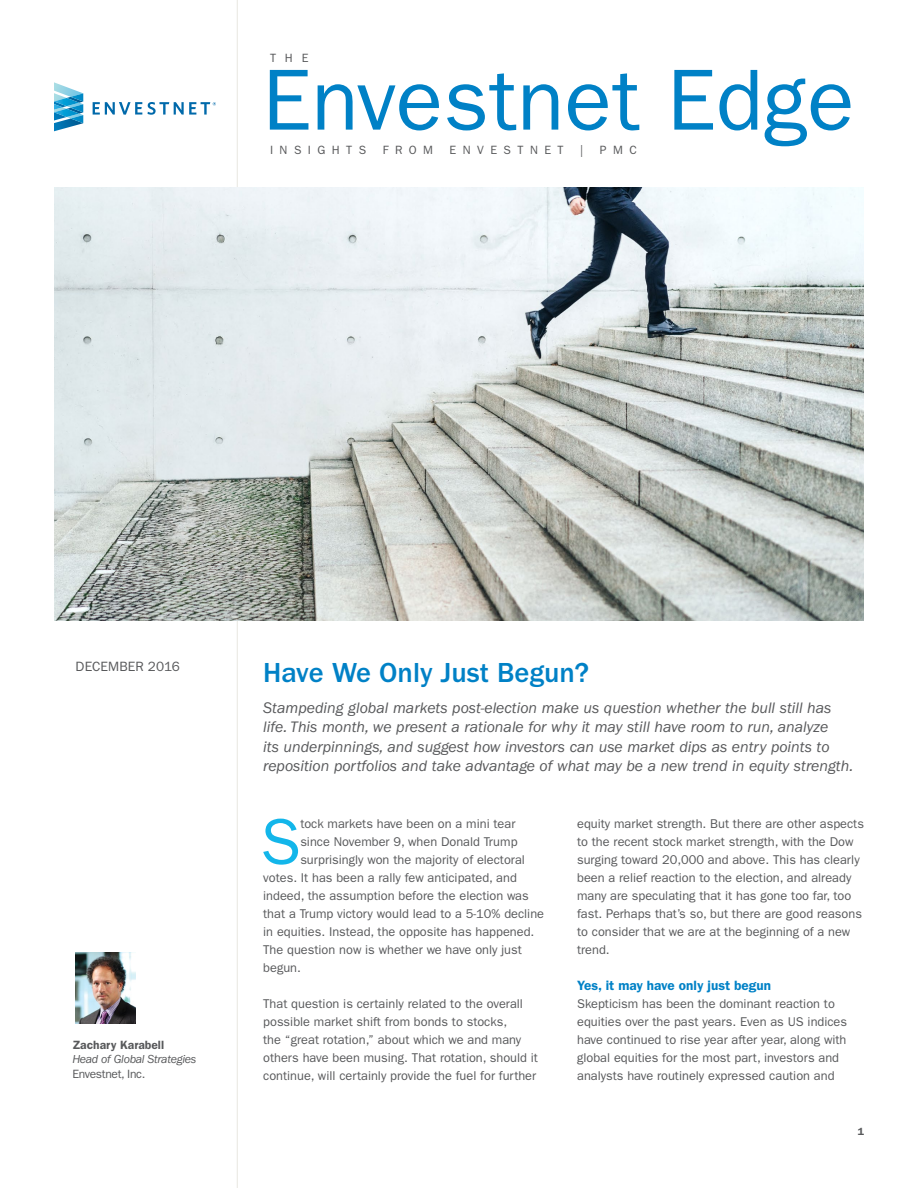
<style>
.page{position:relative;width:918px;height:1188px;background:#fff}
.page>*{position:absolute;margin:0;border:0;box-sizing:border-box;transform-origin:0 0}
.t1{font:87px "ITC Franklin Gothic Std";letter-spacing:.005em;color:#0081c6}
.t2{font:65.25px "ITC Franklin Gothic Std";color:#13b6ea}
.t3{font:500 28.5px "ITC Franklin Gothic Std";color:#0081c6}
.t4{font:italic 15.75px/19.5px "ITC Franklin Gothic Std";color:#58595b}
.t5{font:600 13.5px "ITC Franklin Gothic Std";color:#0081c6}
.t6{font:13.5px "ITC Franklin Gothic Std";letter-spacing:.005em;color:#58595b}
.t7{font:12.75px/18px "ITC Franklin Gothic Std";color:#58595b}
.t8{font:12px "ITC Franklin Gothic Std";letter-spacing:.54em;color:#58595b}
.t9{font:italic 12px "ITC Franklin Gothic Std";letter-spacing:-.025em;color:#58595b}
.t10{font:600 12px "ITC Franklin Gothic Std";color:#58595b}
.t11{font:12px "ITC Franklin Gothic Std";letter-spacing:-.025em;color:#58595b}
.t12{font:600 10.5px "ITC Franklin Gothic Std";color:#58595b}
</style>
<div class="page">
<hr style="left:237px;top:0;width:1px;height:1188px;background:#e8e7e1">
<img style="left:76px;top:953px;width:59px;height:70px">
<svg style="left:54px;top:82px;width:29px;height:49px"></svg>
<svg style="left:93px;top:102px;width:49px;height:13px"></svg>
<svg style="left:148px;top:102px;width:68px;height:13px"></svg>
<img style="left:54px;top:187px;width:810px;height:434px">
<p class="t8" style="left:270px;top:51px;width:40px">THE</p>
<h1 class="t1" style="left:262px;top:50px;width:594px">Envestnet Edge</h1>
<p class="t8" style="left:270px;top:143px;width:98px">INSIGHTS</p>
<p class="t8" style="left:383px;top:143px;width:52px">FROM</p>
<p class="t8" style="left:450px;top:143px;width:116px">ENVESTNET</p>
<p class="t8" style="left:580px;top:143px;width:5px">|</p>
<p class="t8" style="left:600px;top:143px;width:38px">PMC</p>
<p class="t6" style="left:76px;top:658px;width:106px">DECEMBER 2016</p>
<h3 class="t3" style="left:263px;top:657px;width:328px">Have We Only Just Begun?</h3>
<p class="t4" style="left:263px;top:698px;width:592px">Stampeding global markets post-election make us question whether the bull still has life. This month, we present a rationale for why it may still have room to run, analyze<br>its underpinnings, and suggest how investors can use market dips as entry points to reposition portfolios and take advantage of what may be a new trend in equity strength.</p>
<p class="t10" style="left:72px;top:1038px;width:93px">Zachary Karabell</p>
<p class="t9" style="left:72px;top:1053px;width:126px">Head of Global Strategies</p>
<p class="t11" style="left:72px;top:1067px;width:74px">Envestnet, Inc.</p>
<h2 class="t2" style="left:260px;top:804px;width:42px">S</h2>
<p class="t7" style="left:300px;top:815px;width:217px">tock markets have been on a mini tear</p>
<p class="t7" style="left:300px;top:833px;width:219px">since November 9, when Donald Trump</p>
<p class="t7" style="left:300px;top:851px;width:226px">surprisingly won the majority of electoral</p>
<p class="t7" style="left:263px;top:869px;width:255px">votes. It has been a rally few anticipated, and</p>
<p class="t7" style="left:263px;top:887px;width:267px">indeed, the assumption before the election was</p>
<p class="t7" style="left:263px;top:905px;width:282px">that a Trump victory would lead to a 5-10% decline</p>
<p class="t7" style="left:263px;top:923px;width:273px">in equities. Instead, the opposite has happened.</p>
<p class="t7" style="left:263px;top:941px;width:260px">The question now is whether we have only just</p>
<p class="t7" style="left:263px;top:959px;width:39px">begun.</p>
<p class="t7" style="left:263px;top:995px;width:276px">That question is certainly related to the overall possible market shift from bonds to stocks,<br>the “great rotation,” about which we and many others have been musing. That rotation, should it continue, will certainly provide the fuel for further</p>
<p class="t7" style="left:577px;top:815px;width:288px">equity market strength. But there are other aspects to the recent stock market strength, with the Dow surging toward 20,000 and above. This has clearly been a relief reaction to the election, and already many are speculating that it has gone too far, too fast. Perhaps that’s so, but there are good reasons to consider that we are at the beginning of a new trend.</p>
<p class="t5" style="left:577px;top:977px;width:195px">Yes, it may have only just begun</p>
<p class="t7" style="left:577px;top:995px;width:272px">Skepticism has been the dominant reaction to equities over the past years. Even as US indices have continued to rise year after year, along with global equities for the most part, investors and analysts have routinely expressed caution and</p>
<p class="t12" style="left:858px;top:1126px;width:8px">1</p>
</div>
